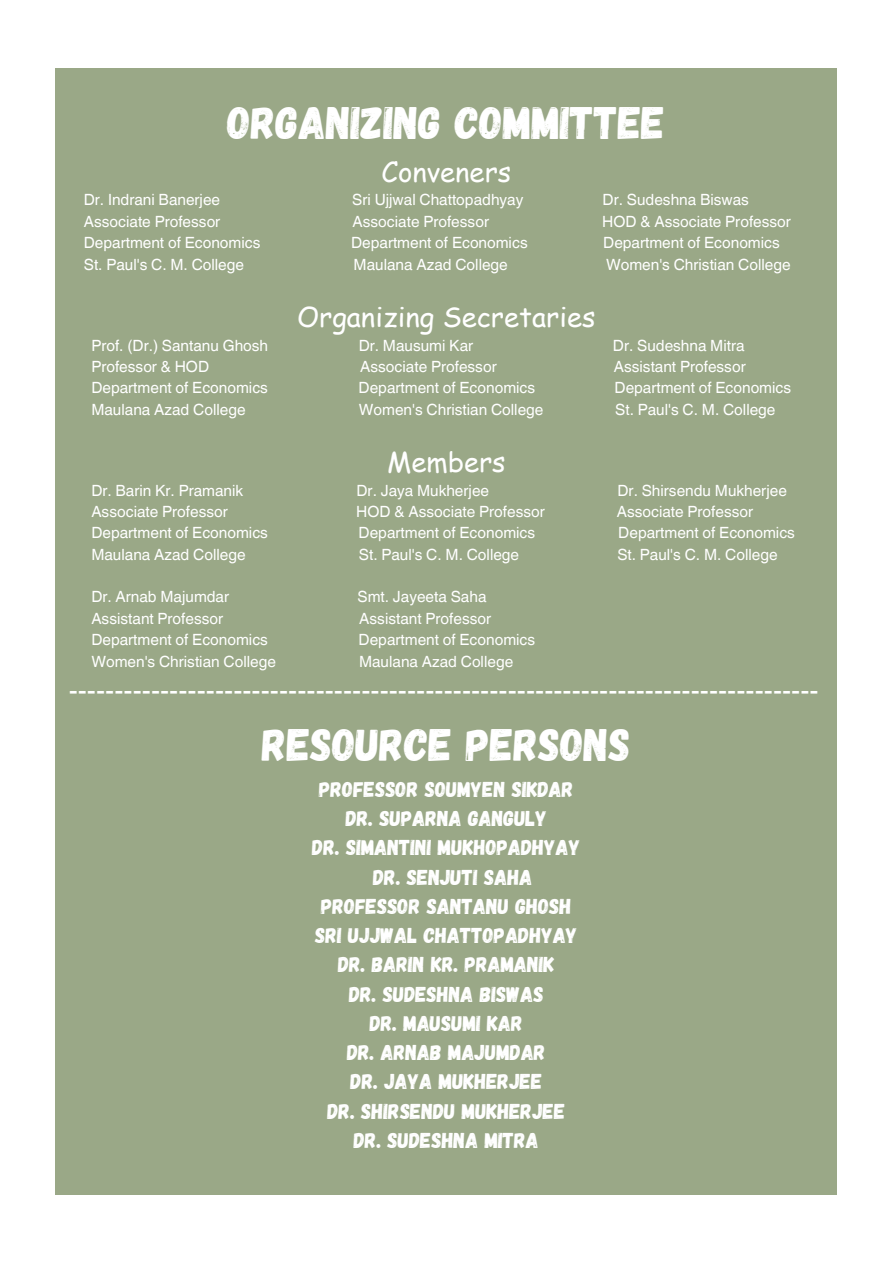
<style>
.page{position:relative;width:893px;height:1264px;background:#fff}
.page>*{position:absolute;margin:0;border:0;box-sizing:border-box;transform-origin:0 0}
.t1{font:45.45px "Gagalin";color:#fff}
.t2{font:27.45px "Helvetica World";color:#fff}
.t3{font:27.45px "Comic Sans MS";color:#fff}
.t4{font:21.45px "Gagalin";color:#fff}
.t5{font:15.45px "Helvetica World";color:#fff}
</style>
<div class="page">
<div style="left:56px;top:68px;width:781px;height:1126px;background:#9aa887"></div>
<p class="t1" style="left:228px;top:93px;width:439px">ORGANIZING COMMITTEE</p>
<p class="t3" style="left:381px;top:152px;width:131px">Conveners</p>
<p class="t5" style="left:84px;top:191px;width:138px">Dr. Indrani Banerjee</p>
<p class="t5" style="left:352px;top:191px;width:172px">Sri Ujjwal Chattopadhyay</p>
<p class="t5" style="left:602px;top:191px;width:148px">Dr. Sudeshna Biswas</p>
<p class="t5" style="left:84px;top:212px;width:138px">Associate Professor</p>
<p class="t5" style="left:352px;top:212px;width:138px">Associate Professor</p>
<p class="t5" style="left:602px;top:212px;width:190px">HOD &amp; Associate Professor</p>
<p class="t5" style="left:84px;top:234px;width:178px">Department of Economics</p>
<p class="t5" style="left:351px;top:234px;width:178px">Department of Economics</p>
<p class="t5" style="left:603px;top:234px;width:178px">Department of Economics</p>
<p class="t5" style="left:84px;top:255px;width:162px">St. Paul's C. M. College</p>
<p class="t5" style="left:353px;top:255px;width:156px">Maulana Azad College</p>
<p class="t5" style="left:606px;top:255px;width:186px">Women's Christian College</p>
<p class="t3" style="left:297px;top:297px;width:300px">Organizing Secretaries</p>
<p class="t5" style="left:91px;top:336px;width:178px">Prof. (Dr.) Santanu Ghosh</p>
<p class="t5" style="left:358px;top:336px;width:116px">Dr. Mausumi Kar</p>
<p class="t5" style="left:613px;top:336px;width:133px">Dr. Sudeshna Mitra</p>
<p class="t5" style="left:91px;top:357px;width:119px">Professor &amp; HOD</p>
<p class="t5" style="left:360px;top:357px;width:138px">Associate Professor</p>
<p class="t5" style="left:613px;top:357px;width:133px">Assistant Professor</p>
<p class="t5" style="left:91px;top:379px;width:178px">Department of Economics</p>
<p class="t5" style="left:358px;top:379px;width:178px">Department of Economics</p>
<p class="t5" style="left:614px;top:379px;width:178px">Department of Economics</p>
<p class="t5" style="left:91px;top:400px;width:156px">Maulana Azad College</p>
<p class="t5" style="left:359px;top:400px;width:186px">Women's Christian College</p>
<p class="t5" style="left:615px;top:400px;width:162px">St. Paul's C. M. College</p>
<p class="t3" style="left:387px;top:442px;width:120px">Members</p>
<p class="t5" style="left:91px;top:481px;width:153px">Dr. Barin Kr. Pramanik</p>
<p class="t5" style="left:356px;top:481px;width:134px">Dr. Jaya Mukherjee</p>
<p class="t5" style="left:617px;top:481px;width:171px">Dr. Shirsendu Mukherjee</p>
<p class="t5" style="left:91px;top:502px;width:138px">Associate Professor</p>
<p class="t5" style="left:356px;top:502px;width:190px">HOD &amp; Associate Professor</p>
<p class="t5" style="left:616px;top:502px;width:138px">Associate Professor</p>
<p class="t5" style="left:91px;top:524px;width:178px">Department of Economics</p>
<p class="t5" style="left:358px;top:524px;width:178px">Department of Economics</p>
<p class="t5" style="left:618px;top:524px;width:178px">Department of Economics</p>
<p class="t5" style="left:91px;top:545px;width:156px">Maulana Azad College</p>
<p class="t5" style="left:359px;top:545px;width:162px">St. Paul's C. M. College</p>
<p class="t5" style="left:617px;top:545px;width:162px">St. Paul's C. M. College</p>
<p class="t5" style="left:91px;top:588px;width:139px">Dr. Arnab Majumdar</p>
<p class="t5" style="left:357px;top:588px;width:130px">Smt. Jayeeta Saha</p>
<p class="t5" style="left:91px;top:609px;width:133px">Assistant Professor</p>
<p class="t5" style="left:359px;top:609px;width:133px">Assistant Professor</p>
<p class="t5" style="left:91px;top:630px;width:178px">Department of Economics</p>
<p class="t5" style="left:358px;top:630px;width:178px">Department of Economics</p>
<p class="t5" style="left:91px;top:652px;width:186px">Women's Christian College</p>
<p class="t5" style="left:359px;top:652px;width:156px">Maulana Azad College</p>
<p class="t2" style="left:69px;top:674px;width:751px">----------------------------------------------------------------------------------</p>
<p class="t1" style="left:262px;top:715px;width:369px">RESOURCE PERSONS</p>
<p class="t4" style="left:319px;top:775px;width:256px">PROFESSOR SOUMYEN SIKDAR</p>
<p class="t4" style="left:346px;top:804px;width:203px">DR. SUPARNA GANGULY</p>
<p class="t4" style="left:312px;top:834px;width:270px">DR. SIMANTINI MUKHOPADHYAY</p>
<p class="t4" style="left:373px;top:863px;width:161px">DR. SENJUTI SAHA</p>
<p class="t4" style="left:321px;top:892px;width:252px">PROFESSOR SANTANU GHOSH</p>
<p class="t4" style="left:315px;top:921px;width:264px">SRI UJJWAL CHATTOPADHYAY</p>
<p class="t4" style="left:338px;top:950px;width:218px">DR. BARIN KR. PRAMANIK</p>
<p class="t4" style="left:349px;top:980px;width:196px">DR. SUDESHNA BISWAS</p>
<p class="t4" style="left:370px;top:1009px;width:155px">DR. MAUSUMI KAR</p>
<p class="t4" style="left:347px;top:1038px;width:200px">DR. ARNAB MAJUMDAR</p>
<p class="t4" style="left:350px;top:1067px;width:193px">DR. JAYA MUKHERJEE</p>
<p class="t4" style="left:327px;top:1097px;width:239px">DR. SHIRSENDU MUKHERJEE</p>
<p class="t4" style="left:354px;top:1126px;width:186px">DR. SUDESHNA MITRA</p>
</div>
